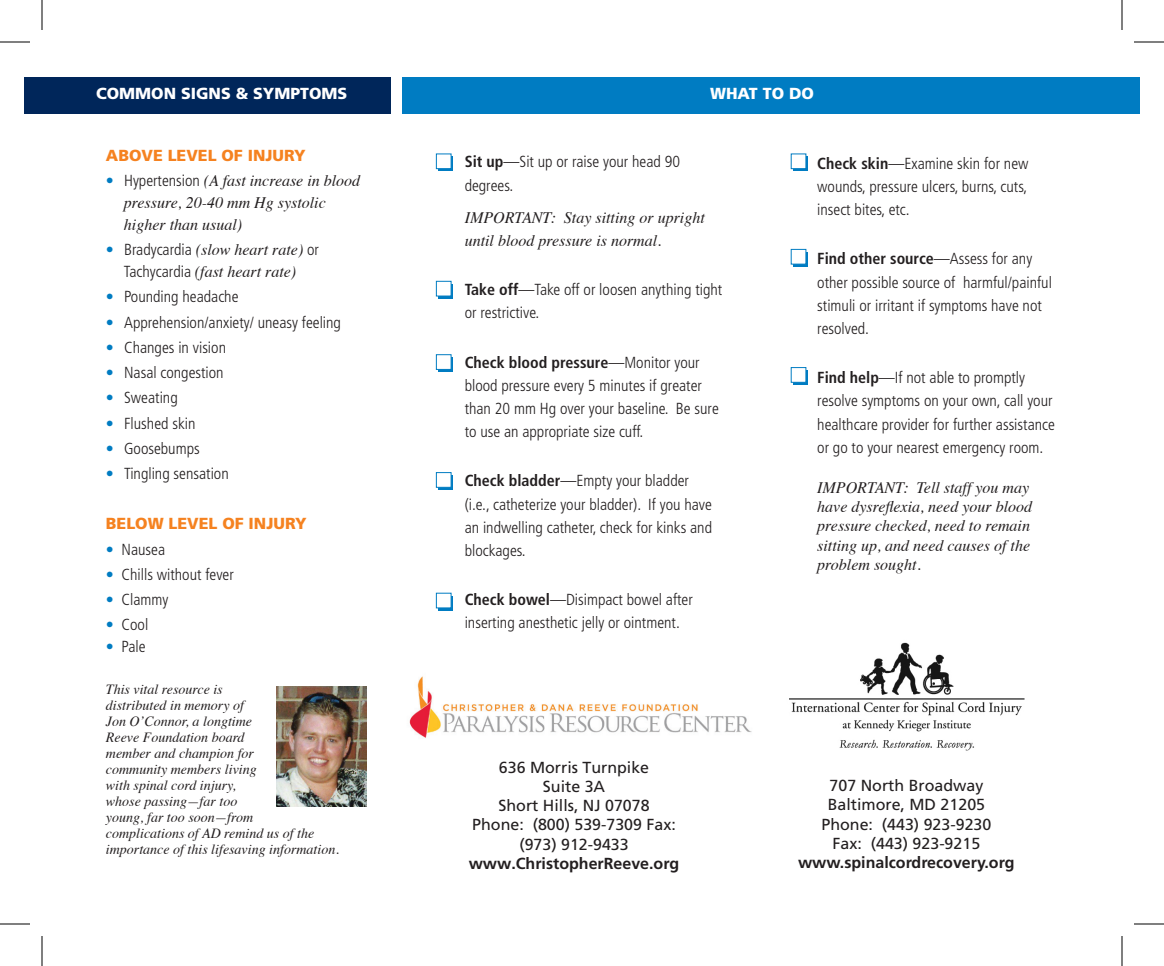
<style>
.page{position:relative;width:1164px;height:966px;background:#fff}
.page>*{position:absolute;margin:0;border:0;box-sizing:border-box;transform-origin:0 0}
.t1{font:300 condensed 16px/23.2px "Frutiger";color:#231f20}
.t2{font:italic 16px/19.2px "Times";color:#231f20}
.t3{font:16px/19.2px "Frutiger";color:#231f20;text-align:center}
.t4{font:900 16px "Frutiger";color:#f58220}
.t5{font:900 16px "Frutiger";color:#fff}
.t6{font:700 16px "Frutiger";color:#231f20}
.t7{font:italic 14px/16px "Times";color:#231f20}
.s1{font-family:"Frutiger";font-weight:300;font-style:normal;font-stretch:condensed;color:#007cc2}
.s2{font-family:"Frutiger";font-weight:300;font-style:normal;font-stretch:condensed}
.s3{color:#007cc2}
.s4{font-weight:700}
</style>
<div class="page">
<div style="left:438px;top:157px;width:15px;height:14px;background:#007cc2"></div>
<div style="left:438px;top:357px;width:15px;height:15px;background:#007cc2"></div>
<div style="left:438px;top:475px;width:15px;height:15px;background:#007cc2"></div>
<div style="left:438px;top:596px;width:15px;height:14px;background:#007cc2"></div>
<div style="left:24px;top:77px;width:366px;height:37px;background:#00265a"></div>
<div style="left:402px;top:77px;width:738px;height:37px;background:#007cc2"></div>
<div style="left:436px;top:154px;width:16px;height:15px;background:#fff;border:1px solid #007cc2"></div>
<div style="left:438px;top:284px;width:15px;height:15px;background:#007cc2"></div>
<div style="left:436px;top:281px;width:16px;height:15px;background:#fff;border:1px solid #007cc2"></div>
<div style="left:436px;top:354px;width:16px;height:16px;background:#fff;border:1px solid #007cc2"></div>
<div style="left:436px;top:472px;width:16px;height:16px;background:#fff;border:1px solid #007cc2"></div>
<div style="left:436px;top:593px;width:16px;height:15px;background:#fff;border:1px solid #007cc2"></div>
<div style="left:793px;top:157px;width:15px;height:14px;background:#007cc2"></div>
<div style="left:793px;top:252px;width:15px;height:15px;background:#007cc2"></div>
<div style="left:793px;top:370px;width:15px;height:15px;background:#007cc2"></div>
<div style="left:791px;top:154px;width:15px;height:15px;background:#fff;border:1px solid #007cc2"></div>
<div style="left:791px;top:249px;width:15px;height:16px;background:#fff;border:1px solid #007cc2"></div>
<div style="left:791px;top:367px;width:15px;height:16px;background:#fff;border:1px solid #007cc2"></div>
<img style="left:409px;top:676px;width:343px;height:62px">
<img style="left:789px;top:642px;width:236px;height:109px">
<img style="left:276px;top:686px;width:91px;height:120px">
<hr style="left:0;top:42px;width:30px;height:1px;background:#000">
<hr style="left:1134px;top:42px;width:30px;height:1px;background:#000">
<hr style="left:0;top:924px;width:30px;height:1px;background:#000">
<hr style="left:1134px;top:924px;width:30px;height:1px;background:#000">
<hr style="left:42px;top:0;width:1px;height:30px;background:#000">
<hr style="left:42px;top:936px;width:1px;height:30px;background:#000">
<hr style="left:1122px;top:0;width:1px;height:30px;background:#000">
<hr style="left:1122px;top:936px;width:1px;height:30px;background:#000">
<p class="t5" style="left:96px;top:83px;width:253px">COMMON SIGNS &amp; SYMPTOMS</p>
<p class="t5" style="left:710px;top:83px;width:105px">WHAT TO DO</p>
<p class="t4" style="left:106px;top:145px;width:201px">ABOVE LEVEL OF INJURY</p>
<p class="t2" style="left:124px;top:169px;width:238px;line-height:22px;text-indent:-18px"><span class="s1">•</span> <span class="s2">Hypertension</span> (A fast increase in blood pressure, 20-40 mm Hg systolic higher than usual)</p>
<p class="t2" style="left:106px;top:238px;width:215px;line-height:22px;text-align:center"><span class="s1">•</span> <span class="s2">Bradycardia</span> (slow heart rate) <span class="s2">or<br>Tachycardia</span> (fast heart rate)</p>
<p class="t1" style="left:106px;top:285px;width:134px"><span class="s3">•</span> Pounding headache</p>
<p class="t1" style="left:106px;top:311px;width:237px"><span class="s3">•</span> Apprehension/anxiety/ uneasy feeling</p>
<p class="t1" style="left:106px;top:336px;width:122px"><span class="s3">•</span> Changes in vision</p>
<p class="t1" style="left:106px;top:361px;width:119px"><span class="s3">•</span> Nasal congestion</p>
<p class="t1" style="left:106px;top:386px;width:73px"><span class="s3">•</span> Sweating</p>
<p class="t1" style="left:106px;top:412px;width:91px"><span class="s3">•</span> Flushed skin</p>
<p class="t1" style="left:106px;top:437px;width:95px"><span class="s3">•</span> Goosebumps</p>
<p class="t1" style="left:106px;top:462px;width:124px"><span class="s3">•</span> Tingling sensation</p>
<p class="t4" style="left:106px;top:514px;width:202px">BELOW LEVEL OF INJURY</p>
<p class="t1" style="left:106px;top:538px;width:61px"><span class="s3">•</span> Nausea</p>
<p class="t1" style="left:106px;top:563px;width:130px"><span class="s3">•</span> Chills without fever</p>
<p class="t1" style="left:106px;top:588px;width:64px"><span class="s3">•</span> Clammy</p>
<p class="t1" style="left:106px;top:614px;width:44px"><span class="s3">•</span> Cool</p>
<p class="t1" style="left:106px;top:636px;width:41px"><span class="s3">•</span> Pale</p>
<p class="t7" style="left:106px;top:680px;width:140px">This vital resource is distributed in memory of</p>
<p class="t7" style="left:106px;top:712px;width:234px">Jon O’Connor, a longtime<br>Reeve Foundation board<br>member and champion for<br>community members living<br>with spinal cord injury,<br>whose passing—far too<br>young, far too soon—from<br>complications of AD remind us of the importance of this lifesaving information.</p>
<p class="t1" style="left:465px;top:150px;width:217px"><span class="s4">Sit up</span>—Sit up or raise your head 90 degrees.</p>
<p class="t2" style="left:465px;top:205px;width:242px;line-height:23.2px">IMPORTANT: Stay sitting or upright until blood pressure is normal.</p>
<p class="t1" style="left:465px;top:278px;width:259px"><span class="s4">Take off</span>—Take off or loosen anything tight or restrictive.</p>
<p class="t1" style="left:465px;top:351px;width:256px"><span class="s4">Check blood pressure</span>—Monitor your blood pressure every 5 minutes if greater than 20 mm Hg over your baseline. Be sure to use an appropriate size cuff.</p>
<p class="t1" style="left:465px;top:469px;width:249px"><span class="s4">Check bladder</span>—Empty your bladder (i.e., catheterize your bladder). If you have an indwelling catheter, check for kinks and blockages.</p>
<p class="t1" style="left:465px;top:588px;width:230px"><span class="s4">Check bowel</span>—Disimpact bowel after inserting anesthetic jelly or ointment.</p>
<p class="t3" style="left:469px;top:757px;width:212px">636 Morris Turnpike<br>Suite 3A<br>Short Hills, NJ 07078<br>Phone: (800) 539-7309 Fax: (973) 912-9433 <span class="s4">www.ChristopherReeve.org</span></p>
<p class="t1" style="left:817px;top:152px;width:213px;text-align:justify"><span class="s4">Check skin</span>—Examine skin for new wounds, pressure ulcers, burns, cuts, insect bites, etc.</p>
<p class="t1" style="left:817px;top:247px;width:236px"><span class="s4">Find other source</span>—Assess for any other possible source of harmful/painful stimuli or irritant if symptoms have not resolved.</p>
<p class="t1" style="left:817px;top:366px;width:239px"><span class="s4">Find help</span>—If not able to promptly resolve symptoms on your own, call your healthcare provider for further assistance or go to your nearest emergency room.</p>
<p class="t2" style="left:817px;top:477px;width:216px">IMPORTANT: Tell staff you may have dysreflexia, need your blood pressure checked, need to remain sitting up, and need causes of the problem sought.</p>
<p class="t3" style="left:830px;top:776px;width:155px">707 North Broadway</p>
<p class="t3" style="left:828px;top:795px;width:159px">Baltimore, MD 21205</p>
<p class="t3" style="left:822px;top:814px;width:171px">Phone: (443) 923-9230</p>
<p class="t3" style="left:833px;top:833px;width:149px">Fax: (443) 923-9215</p>
<p class="t6" style="left:798px;top:853px;width:218px">www.spinalcordrecovery.org</p>
</div>
